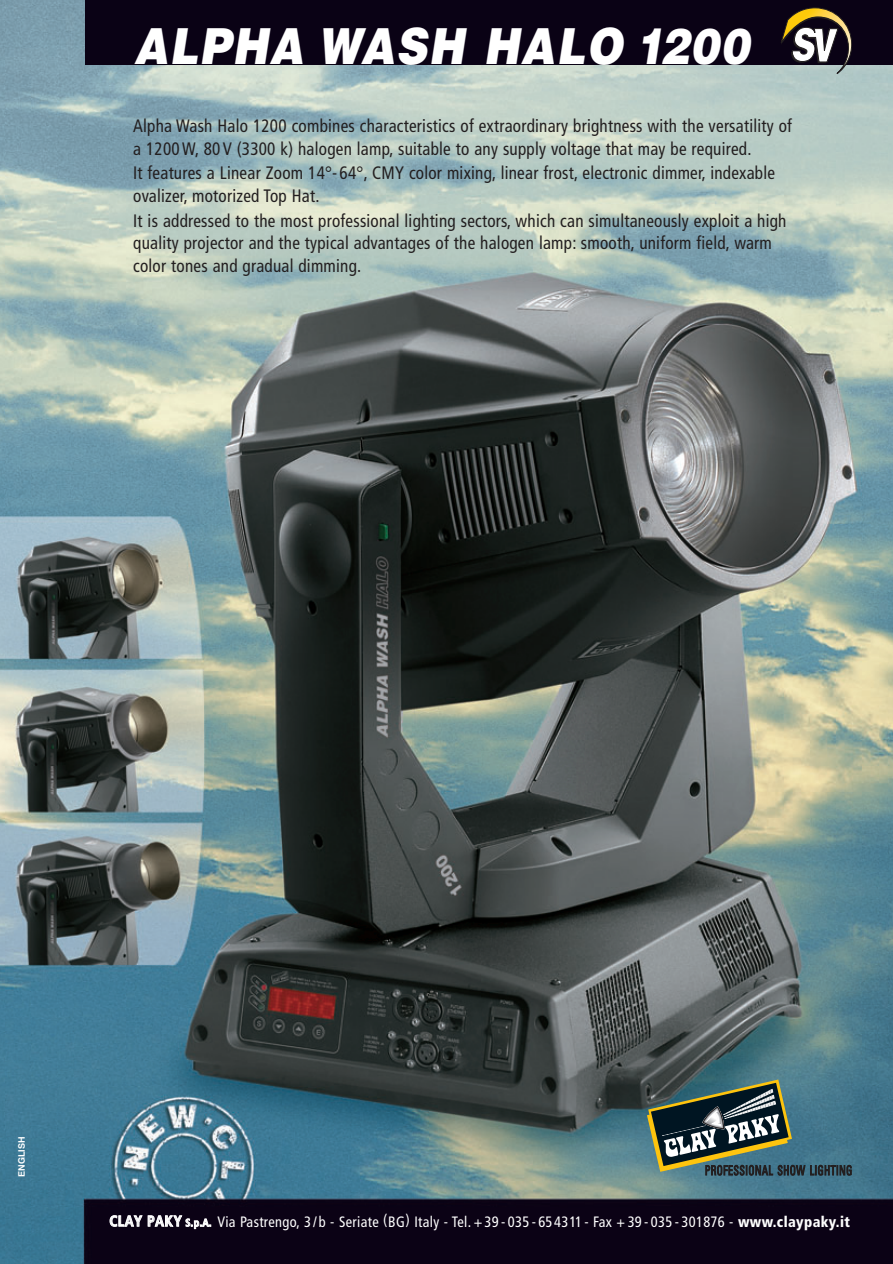
<style>
.page{position:relative;width:893px;height:1264px;background:#fff}
.page>*{position:absolute;margin:0;border:0;box-sizing:border-box;transform-origin:0 0}
.t1{font:italic 900 49.65px "Helvetica";letter-spacing:.035em;color:#fff;scale:.87 1}
.t2{font:condensed 18px/22.5px "Frutiger";letter-spacing:.015em;color:#231f20;scale:.95 1}
.t3{font:condensed 15px "Frutiger";letter-spacing:.025em;color:#fff;scale:.96 1}
.t4{font:700 9px "Helvetica";color:#fff}
.s1{font-weight:700}
.s2{font-weight:700;font-size:10.5px}
.s3{font-weight:900}
</style>
<div class="page">
<img style="left:0;top:0;width:892px;height:1263px">
<svg style="left:646px;top:1079px;width:205px;height:97px;background:#4e6767"></svg>
<div style="left:86px;top:0;width:806px;height:64px;background:#0a0215"></div>
<svg style="left:780px;top:8px;width:71px;height:66px"></svg>
<h1 class="t1" style="left:134px;top:29px;width:716px">ALPHA WASH HALO 1200</h1>
<p class="t2" style="left:133px;top:116px;width:694px">Alpha Wash Halo 1200 combines characteristics of extraordinary brightness with the versatility of a 1200 W, 80 V (3300 k) halogen lamp, suitable to any supply voltage that may be required.</p>
<p class="t2" style="left:133px;top:163px;width:676px">It features a Linear Zoom 14°- 64°, CMY color mixing, linear frost, electronic dimmer, indexable ovalizer, motorized Top Hat.</p>
<p class="t2" style="left:133px;top:210px;width:689px">It is addressed to the most professional lighting sectors, which can simultaneously exploit a high quality projector and the typical advantages of the halogen lamp: smooth, uniform field, warm color tones and gradual dimming.</p>
<p class="t4" style="left:18px;top:1176px;width:41px;rotate:-90deg">ENGLISH</p>
<p class="t3" style="left:109px;top:1214px;width:772px"><span class="s1">CLAY PAKY</span> <span class="s2">S.p.A.</span> Via Pastrengo, 3 / b - Seriate (BG) Italy - Tel. + 39 - 035 - 654311 - Fax + 39 - 035 - 301876 - <span class="s3">www.claypaky.it</span></p>
</div>
